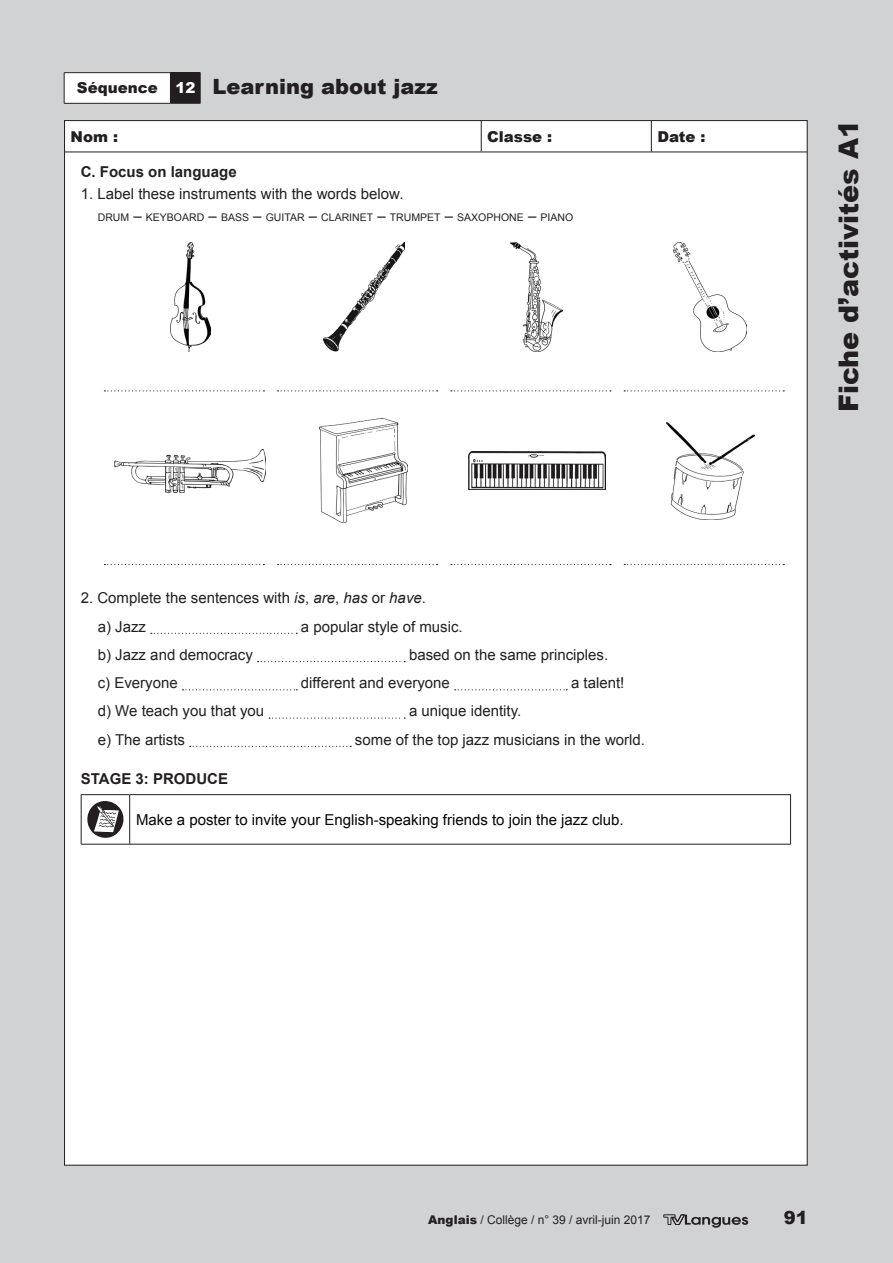
<style>
.page{position:relative;width:893px;height:1263px;background:#d1d2d4}
.page>*{position:absolute;margin:0;border:0;box-sizing:border-box;transform-origin:0 0}
.t1{font:900 27px "Arial";color:#231f20}
.t2{font:900 21px "Arial";color:#231f20}
.t3{font:900 18px "Arial";color:#231f20}
.t4{font:15px/28.2px "Arial";color:#231f20}
.t5{font:15px "Arial";color:#040503}
.t6{font:700 15px "Arial";color:#231f20}
.t7{font:900 15px "Arial";color:#231f20}
.t8{font:12px "Arial";color:#231f20}
.t9{font:10.5px "Arial";color:#231f20}
.s1{color:#fff}
.s2{font-size:15px}
.s3{font-style:italic}
.s4{font-weight:900}
</style>
<div class="page">
<div style="left:65px;top:121px;width:742px;height:1044px;background:#fff"></div>
<hr style="left:481px;top:121px;width:1px;height:31px;background:#231f20">
<hr style="left:651px;top:121px;width:1px;height:31px;background:#231f20">
<hr style="left:65px;top:152px;width:416px;height:1px;background:#231f20">
<hr style="left:481px;top:152px;width:170px;height:1px;background:#231f20">
<hr style="left:651px;top:152px;width:156px;height:1px;background:#231f20">
<div style="left:64px;top:73px;width:106px;height:30px;background:#fff"></div>
<div style="left:170px;top:73px;width:30px;height:30px;background:#231f20"></div>
<hr style="left:64px;top:72px;width:106px;height:1px;background:#231f20">
<hr style="left:64px;top:73px;width:1px;height:30px;background:#231f20">
<hr style="left:64px;top:103px;width:106px;height:1px;background:#231f20">
<hr style="left:170px;top:72px;width:31px;height:1px;background:#231f20">
<hr style="left:200px;top:73px;width:1px;height:30px;background:#231f20">
<hr style="left:170px;top:103px;width:31px;height:1px;background:#231f20">
<svg style="left:151px;top:633px;width:146px;height:1px"></svg>
<svg style="left:258px;top:661px;width:147px;height:1px"></svg>
<svg style="left:183px;top:689px;width:114px;height:1px"></svg>
<svg style="left:455px;top:689px;width:112px;height:1px"></svg>
<svg style="left:269px;top:717px;width:136px;height:2px"></svg>
<svg style="left:190px;top:746px;width:161px;height:1px"></svg>
<img style="left:171px;top:242px;width:39px;height:110px">
<img style="left:323px;top:243px;width:81px;height:108px">
<img style="left:511px;top:242px;width:52px;height:110px">
<img style="left:674px;top:242px;width:72px;height:110px">
<svg style="left:104px;top:390px;width:160px;height:1px"></svg>
<svg style="left:278px;top:390px;width:160px;height:1px"></svg>
<svg style="left:451px;top:390px;width:160px;height:1px"></svg>
<svg style="left:624px;top:390px;width:160px;height:1px"></svg>
<img style="left:115px;top:449px;width:151px;height:43px">
<img style="left:319px;top:419px;width:89px;height:103px">
<img style="left:468px;top:451px;width:137px;height:39px">
<img style="left:666px;top:422px;width:88px;height:97px">
<svg style="left:104px;top:564px;width:160px;height:1px"></svg>
<svg style="left:278px;top:564px;width:160px;height:1px"></svg>
<svg style="left:451px;top:564px;width:160px;height:1px"></svg>
<svg style="left:624px;top:564px;width:160px;height:1px"></svg>
<hr style="left:790px;top:795px;width:1px;height:49px;background:#231f20">
<hr style="left:81px;top:794px;width:49px;height:1px;background:#231f20">
<hr style="left:81px;top:795px;width:1px;height:49px;background:#231f20">
<hr style="left:81px;top:844px;width:49px;height:1px;background:#231f20">
<hr style="left:130px;top:794px;width:661px;height:1px;background:#231f20">
<hr style="left:129px;top:795px;width:1px;height:49px;background:#231f20">
<hr style="left:130px;top:844px;width:661px;height:1px;background:#231f20">
<svg style="left:87px;top:801px;width:37px;height:37px"></svg>
<svg style="left:663px;top:1214px;width:85px;height:14px"></svg>
<p class="t7" style="left:77px;top:77px;width:120px">Séquence <span class="s1">12</span></p>
<h2 class="t2" style="left:213px;top:71px;width:227px">Learning about jazz</h2>
<p class="t7" style="left:71px;top:125px;width:49px">Nom :</p>
<p class="t7" style="left:487px;top:125px;width:66px">Classe :</p>
<p class="t7" style="left:657px;top:125px;width:50px">Date :</p>
<h1 class="t1" style="left:829px;top:412px;width:294px;rotate:-90deg">Fiche d’activités A1</h1>
<p class="t6" style="left:81px;top:161px;width:157px">C. Focus on language</p>
<p class="t4" style="left:81px;top:180px;width:324px">1. Label these instruments with the words below.</p>
<p class="t9" style="left:98px;top:211px;width:477px">DRUM <span class="s2">–</span> KEYBOARD <span class="s2">–</span> BASS <span class="s2">–</span> GUITAR <span class="s2">–</span> CLARINET <span class="s2">–</span> TRUMPET <span class="s2">–</span> SAXOPHONE <span class="s2">–</span> PIANO</p>
<p class="t4" style="left:98px;top:584px;width:330px;text-indent:-17px">2. Complete the sentences with <span class="s3">is</span>, <span class="s3">are</span>, <span class="s3">has</span> or <span class="s3">have</span>. a) Jazz</p>
<p class="t4" style="left:301px;top:612px;width:163px">a popular style of music.</p>
<p class="t4" style="left:98px;top:641px;width:157px">b) Jazz and democracy</p>
<p class="t4" style="left:409px;top:641px;width:201px">based on the same principles.</p>
<p class="t4" style="left:98px;top:669px;width:82px">c) Everyone</p>
<p class="t4" style="left:301px;top:669px;width:150px">different and everyone</p>
<p class="t4" style="left:571px;top:669px;width:55px">a talent!</p>
<p class="t4" style="left:98px;top:697px;width:168px">d) We teach you that you</p>
<p class="t4" style="left:409px;top:697px;width:114px">a unique identity.</p>
<p class="t4" style="left:98px;top:725px;width:89px">e) The artists</p>
<p class="t4" style="left:355px;top:725px;width:292px">some of the top jazz musicians in the world.</p>
<p class="t6" style="left:81px;top:769px;width:149px">STAGE 3: PRODUCE</p>
<p class="t5" style="left:136px;top:810px;width:489px">Make a poster to invite your English-speaking friends to join the jazz club.</p>
<p class="t8" style="left:428px;top:1212px;width:224px"><span class="s4">Anglais</span> / Collège / n° 39 / avril-juin 2017</p>
<p class="t3" style="left:784px;top:1205px;width:26px">91</p>
</div>
